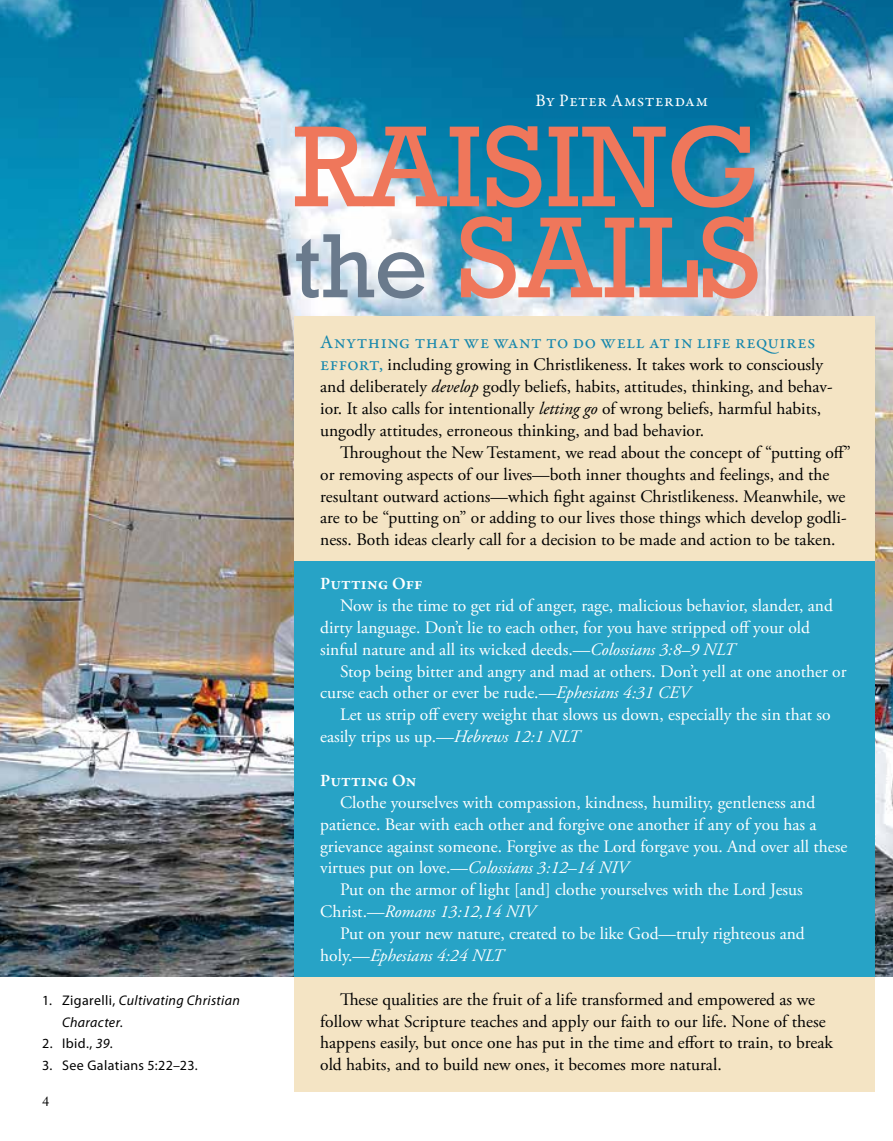
<style>
.page{position:relative;width:893px;height:1141px;background:#fff}
.page>*{position:absolute;margin:0;border:0;box-sizing:border-box;transform-origin:0 0}
.t1{font:117.25px/91px "Rockwell Std";color:#ef775b}
.t2{font:19.25px "Garamond Premr Pro";letter-spacing:.02em;color:#1587ad}
.t3{font:17.5px/21.9px "Adobe Garamond Pro";color:#000}
.t4{font:17.5px/21.9px "Adobe Garamond Pro";color:#fff}
.t5{font:italic 17.5px "Adobe Garamond Pro";color:#fff}
.t6{font:600 17.5px "Garamond Premr Pro";letter-spacing:.005em;color:#fff}
.t7{font:17.5px "Garamond Premr Pro";letter-spacing:.03em;color:#fff}
.t8{font:italic 14px/21.9px "Myriad Pro";letter-spacing:.025em;color:#000}
.t9{font:14px "Myriad Pro";letter-spacing:.025em;color:#000}
.t10{font:14px "Adobe Caslon Pro";color:#000}
.s1{font-style:normal}
.s2{font-style:italic}
.s3{font-size:92.75px;color:#6a7a8c}
.s4{font-family:"Garamond Premr Pro";font-size:19.25px;color:#1587ad}
</style>
<div class="page">
<img style="left:0;top:0;width:893px;height:977px">
<div style="left:295px;top:316px;width:580px;height:775px;background:#f4e4c4"></div>
<div style="left:295px;top:561px;width:580px;height:416px;background:#27a3c6"></div>
<p class="t8" style="left:62px;top:989px;width:179px;text-indent:-20px"><span class="s1">1. Zigarelli,</span> Cultivating Christian<br>Character<span class="s1">.</span></p>
<p class="t9" style="left:42px;top:1035px;width:72px">2. Ibid., <span class="s2">39</span>.</p>
<p class="t9" style="left:42px;top:1057px;width:157px">3. See Galatians 5:22–23.</p>
<p class="t10" style="left:42px;top:1093px;width:8px">4</p>
<p class="t7" style="left:535px;top:90px;width:174px">By Peter Amsterdam</p>
<h1 class="t1" style="left:293px;top:120px;width:469px">RAISING <span class="s3">the</span> SAILS</h1>
<p class="t2" style="left:320px;top:331px;width:497px">Anything that we want to do well at in life requires</p>
<p class="t3" style="left:320px;top:354px;width:514px"><span class="s4">effort,</span> including growing in Christlikeness. It takes work to consciously and deliberately <span class="s2">develop</span> godly beliefs, habits, attitudes, thinking, and behav&shy;ior. It also calls for intentionally <span class="s2">letting go</span> of wrong beliefs, harmful habits, ungodly attitudes, erroneous thinking, and bad behavior.</p>
<p class="t3" style="left:320px;top:442px;width:532px;text-indent:20px">Throughout the New Testament, we read about the concept of “putting off” or removing aspects of our lives—both inner thoughts and feelings, and the resultant outward actions—which fight against Christlikeness. Meanwhile, we are to be “putting on” or adding to our lives those things which develop godli&shy;ness. Both ideas clearly call for a decision to be made and action to be taken.</p>
<p class="t6" style="left:320px;top:573px;width:104px">Putting Off</p>
<p class="t4" style="left:320px;top:595px;width:514px;text-indent:20px">Now is the time to get rid of anger, rage, malicious behavior, slander, and dirty language. Don’t lie to each other, for you have stripped off your old sinful nature and all its wicked deeds.—<span class="s2">Colossians 3:8–9 NLT</span></p>
<p class="t4" style="left:320px;top:661px;width:528px;text-indent:20px">Stop being bitter and angry and mad at others. Don’t yell at one another or curse each other or ever be rude.<span class="s2">—Ephesians 4:31 CEV</span></p>
<p class="t4" style="left:320px;top:704px;width:512px;text-indent:20px">Let us strip off every weight that slows us down, especially the sin that so easily trips us up.<span class="s2">—Hebrews 12:1 NLT</span></p>
<p class="t6" style="left:320px;top:770px;width:98px">Putting On</p>
<p class="t4" style="left:340px;top:792px;width:477px">Clothe yourselves with compassion, kindness, humility, gentleness and</p>
<p class="t4" style="left:320px;top:814px;width:498px">patience. Bear with each other and forgive one another if any of you has a</p>
<p class="t4" style="left:320px;top:836px;width:529px">grievance against someone. Forgive as the Lord forgave you. And over all these</p>
<p class="t5" style="left:320px;top:857px;width:310px"><span class="s1">virtues put on love.—</span>Colossians 3:12–14 NIV</p>
<p class="t4" style="left:340px;top:879px;width:464px">Put on the armor of light [and] clothe yourselves with the Lord Jesus</p>
<p class="t5" style="left:320px;top:901px;width:217px"><span class="s1">Christ.—</span>Romans 13:12,14 NIV</p>
<p class="t4" style="left:340px;top:923px;width:466px">Put on your new nature, created to be like God—truly righteous and</p>
<p class="t5" style="left:320px;top:945px;width:185px"><span class="s1">holy.—</span>Ephesians 4:24 NLT</p>
<p class="t3" style="left:320px;top:989px;width:514px;text-indent:20px">These qualities are the fruit of a life transformed and empowered as we follow what Scripture teaches and apply our faith to our life. None of these happens easily, but once one has put in the time and effort to train, to break old habits, and to build new ones, it becomes more natural.</p>
</div>
